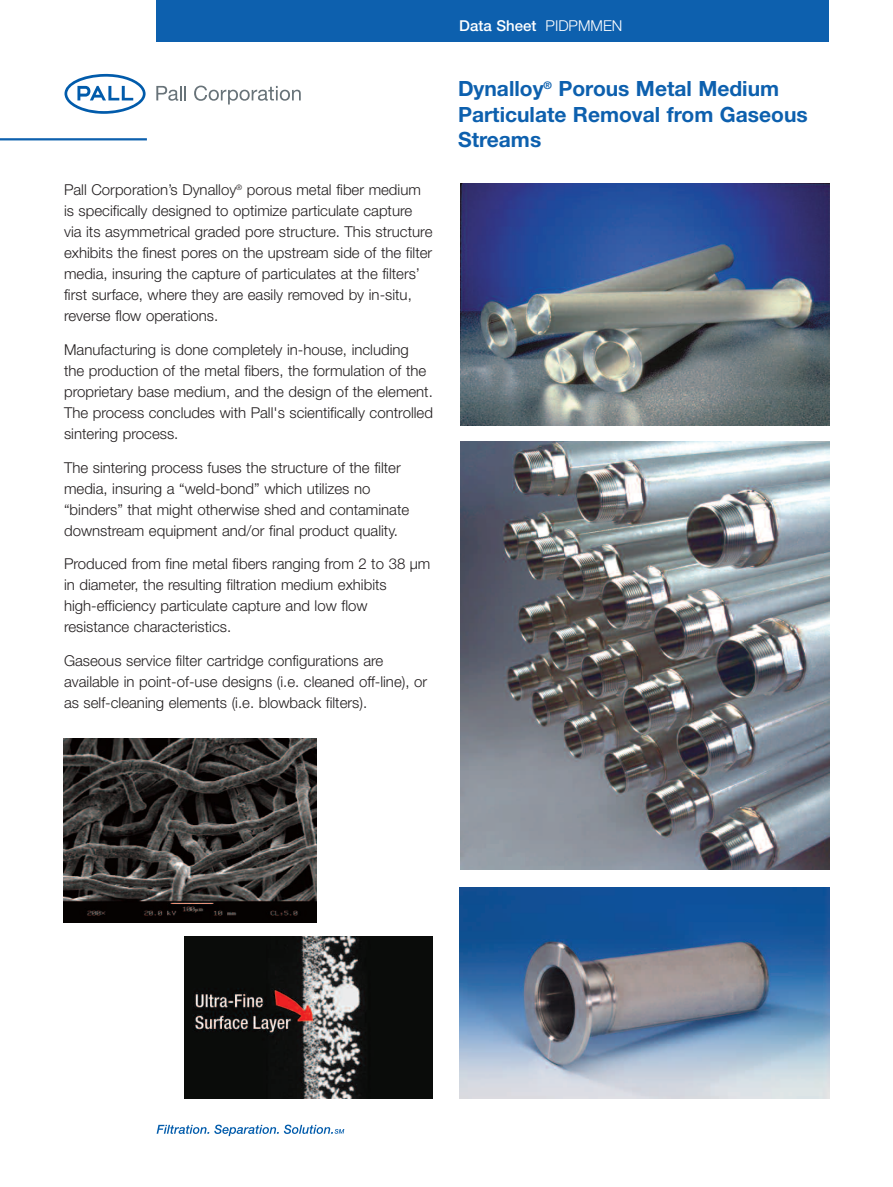
<style>
.page{position:relative;width:893px;height:1187px;background:#fff}
.page>*{position:absolute;margin:0;border:0;box-sizing:border-box;transform-origin:0 0}
.t1{font:700 21px/25.5px "Helvetica Neue LT Std";color:#0d60ae}
.t2{font:300 15px/21px "Helvetica Neue LT Std";color:#231f20}
.t3{font:500 15px "Helvetica Neue LT Std";color:#fff}
.s1{font-weight:300}
</style>
<div class="page">
<img style="left:184px;top:936px;width:249px;height:162px">
<svg style="left:156px;top:86px;width:30px;height:15px"></svg>
<svg style="left:194px;top:86px;width:107px;height:18px"></svg>
<svg style="left:64px;top:74px;width:82px;height:40px"></svg>
<hr style="left:0;top:138px;width:147px;height:2px;background:#0d60ae">
<div style="left:157px;top:0;width:672px;height:42px;background:#0d60ae"></div>
<svg style="left:157px;top:1124px;width:187px;height:11px"></svg>
<img style="left:460px;top:183px;width:369px;height:242px">
<img style="left:64px;top:738px;width:252px;height:184px">
<img style="left:461px;top:441px;width:368px;height:428px">
<img style="left:460px;top:887px;width:369px;height:211px">
<p class="t2" style="left:64px;top:180px;width:370px">Pall Corporation’s Dynalloy<sup>®</sup> porous metal fiber medium is specifically designed to optimize particulate capture via its asymmetrical graded pore structure. This structure exhibits the finest pores on the upstream side of the filter media, insuring the capture of particulates at the filters’ first surface, where they are easily removed by in-situ, reverse flow operations.</p>
<p class="t2" style="left:64px;top:340px;width:370px">Manufacturing is done completely in-house, including<br>the production of the metal fibers, the formulation of the proprietary base medium, and the design of the element.<br>The process concludes with Pall's scientifically controlled sintering process.</p>
<p class="t2" style="left:64px;top:458px;width:347px">The sintering process fuses the structure of the filter media, insuring a “weld-bond” which utilizes no “binders” that might otherwise shed and contaminate downstream equipment and/or final product quality.</p>
<p class="t2" style="left:64px;top:555px;width:368px">Produced from fine metal fibers ranging from 2 to 38 µm in diameter, the resulting filtration medium exhibits high-efficiency particulate capture and low flow resistance characteristics.</p>
<p class="t2" style="left:64px;top:651px;width:365px">Gaseous service filter cartridge configurations are available in point-of-use designs (i.e. cleaned off-line), or as self-cleaning elements (i.e. blowback filters).</p>
<p class="t3" style="left:459px;top:20px;width:165px">Data Sheet <span class="s1">PIDPMMEN</span></p>
<h1 class="t1" style="left:458px;top:78px;width:351px">Dynalloy<sup>®</sup> Porous Metal Medium<br>Particulate Removal from Gaseous<br>Streams</h1>
</div>
